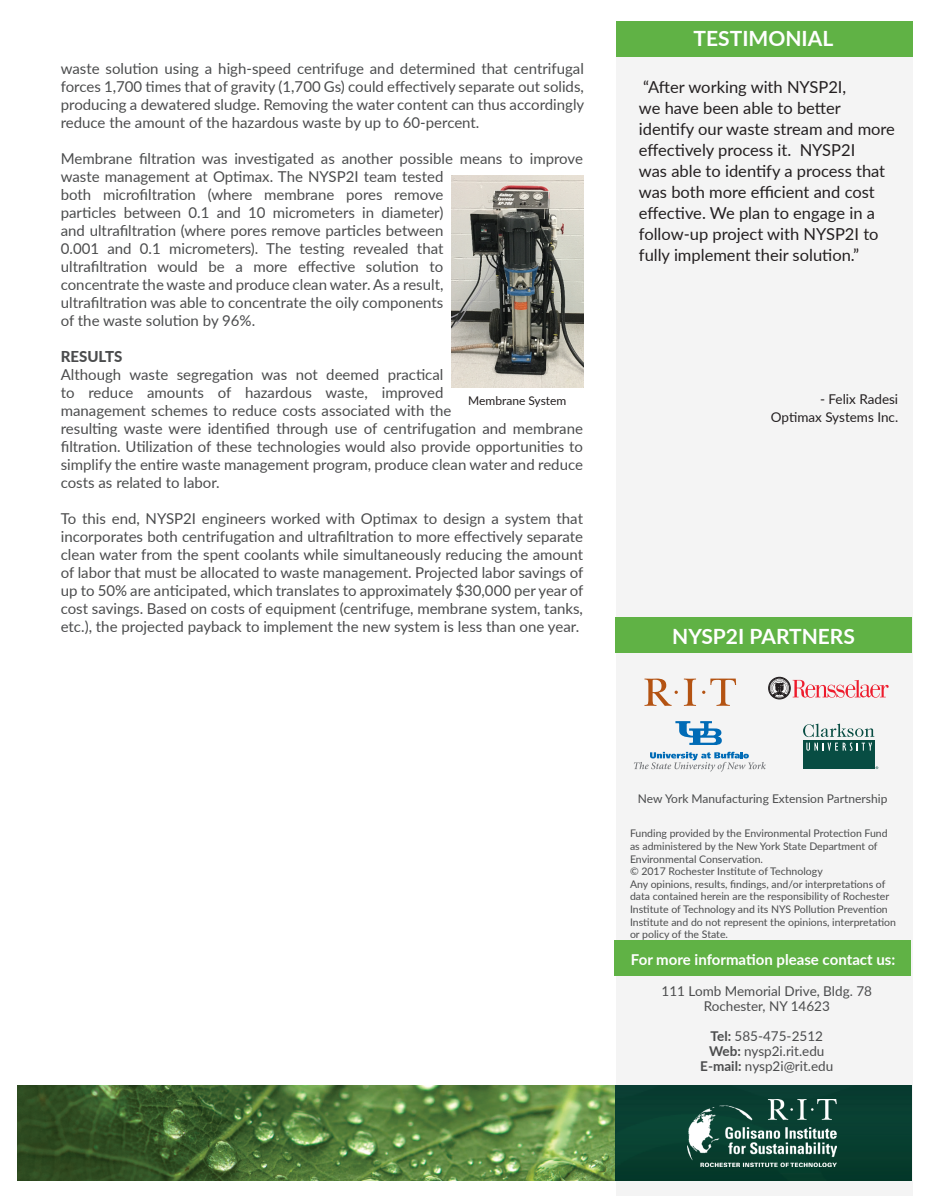
<style>
.page{position:relative;width:932px;height:1202px;background:#fff}
.page>*{position:absolute;margin:0;border:0;box-sizing:border-box;transform-origin:0 0}
.t1{font:700 21px "Lato";color:#fff}
.t2{font:16.5px/21px "Lato";color:#231f20}
.t3{font:15px/18px "Lato";color:#4b4c4d;text-align:justify}
.t4{font:700 15px "Lato";color:#fff}
.t5{font:800 15px "Lato";color:#4b4c4d}
.t6{font:13.5px/15px "Lato";color:#4b4c4d;text-align:center}
.t7{font:13.5px/18px "Lato";color:#231f20;text-align:right}
.t8{font:12px "Lato";color:#4b4c4d}
.t9{font:12px "Lato";color:#231f20}
.t10{font:10.5px/12.6px "Lato";color:#4b4c4d}
.s1{font-weight:700}
</style>
<div class="page">
<div style="left:616px;top:21px;width:296px;height:1174px;background:#f4f4f4"></div>
<div style="left:616px;top:21px;width:296px;height:36px;background:#60b245"></div>
<svg style="left:675px;top:721px;width:46px;height:24px"></svg>
<svg style="left:634px;top:751px;width:131px;height:20px"></svg>
<div style="left:803px;top:741px;width:71px;height:28px;background:#084d43"></div>
<svg style="left:803px;top:723px;width:71px;height:27px"></svg>
<div style="left:768px;top:676px;width:22px;height:23px;border:1px solid #231f20;border-radius:50%"></div>
<div style="left:768px;top:677px;width:22px;height:21px;border:1px solid #231f20;border-radius:50%"></div>
<svg style="left:770px;top:678px;width:118px;height:20px"></svg>
<div style="left:615px;top:617px;width:296px;height:36px;background:#60b245"></div>
<svg style="left:684px;top:678px;width:12px;height:28px"></svg>
<svg style="left:644px;top:678px;width:34px;height:28px"></svg>
<svg style="left:702px;top:678px;width:34px;height:28px"></svg>
<img style="left:18px;top:1085px;width:597px;height:95px">
<div style="left:614px;top:939px;width:296px;height:36px;background:#60b245"></div>
<div style="left:615px;top:1085px;width:296px;height:95px;background:#083d30"></div>
<img style="left:688px;top:1099px;width:148px;height:67px">
<img style="left:451px;top:176px;width:132px;height:211px">
<p class="t3" style="left:61px;top:59px;width:525px">waste solution using a high-speed centrifuge and determined that centrifugal forces 1,700 times that of gravity (1,700 Gs) could effectively separate out solids, producing a dewatered sludge. Removing the water content can thus accordingly reduce the amount of the hazardous waste by up to 60-percent.</p>
<p class="t3" style="left:61px;top:149px;width:523px;text-align:left">Membrane filtration was investigated as another possible means to improve waste management at Optimax. The NYSP2I team tested<br>both microfiltration (where membrane pores remove<br>particles between 0.1 and 10 micrometers in diameter)<br>and ultrafiltration (where pores remove particles between<br>0.001 and 0.1 micrometers). The testing revealed that<br>ultrafiltration would be a more effective solution to<br>concentrate the waste and produce clean water. As a result,<br>ultrafiltration was able to concentrate the oily components<br>of the waste solution by 96%.</p>
<p class="t5" style="left:61px;top:345px;width:63px">RESULTS</p>
<p class="t3" style="left:61px;top:365px;width:523px;text-align:left">Although waste segregation was not deemed practical<br>to reduce amounts of hazardous waste, improved<br>management schemes to reduce costs associated with the<br>resulting waste were identified through use of centrifugation and membrane filtration. Utilization of these technologies would also provide opportunities to simplify the entire waste management program, produce clean water and reduce costs as related to labor.</p>
<p class="t3" style="left:61px;top:509px;width:524px">To this end, NYSP2I engineers worked with Optimax to design a system that incorporates both centrifugation and ultrafiltration to more effectively separate clean water from the spent coolants while simultaneously reducing the amount of labor that must be allocated to waste management. Projected labor savings of up to 50% are anticipated, which translates to approximately $30,000 per year of cost savings. Based on costs of equipment (centrifuge, membrane system, tanks, etc.), the projected payback to implement the new system is less than one year.</p>
<p class="t9" style="left:468px;top:391px;width:100px">Membrane System</p>
<h1 class="t1" style="left:693px;top:23px;width:141px">TESTIMONIAL</h1>
<p class="t2" style="left:639px;top:76px;width:258px">“After working with NYSP2I,<br>we have been able to better identify our waste stream and more effectively process it. NYSP2I<br>was able to identify a process that was both more efficient and cost effective. We plan to engage in a follow-up project with NYSP2I to fully implement their solution.”</p>
<p class="t7" style="left:770px;top:390px;width:129px">- Felix Radesi<br>Optimax Systems Inc.</p>
<h1 class="t1" style="left:672px;top:621px;width:184px">NYSP2I PARTNERS</h1>
<p class="t8" style="left:638px;top:790px;width:251px">New York Manufacturing Extension Partnership</p>
<p class="t10" style="left:630px;top:826px;width:267px">Funding provided by the Environmental Protection Fund as administered by the New York State Department of Environmental Conservation.<br>© 2017 Rochester Institute of Technology<br>Any opinions, results, findings, and/or interpretations of data contained herein are the responsibility of Rochester Institute of Technology and its NYS Pollution Prevention Institute and do not represent the opinions, interpretation or policy of the State.</p>
<p class="t4" style="left:631px;top:948px;width:266px">For more information please contact us:</p>
<p class="t6" style="left:661px;top:983px;width:212px">111 Lomb Memorial Drive, Bldg. 78<br>Rochester, NY 14623</p>
<p class="t6" style="left:700px;top:1028px;width:135px"><span class="s1">Tel:</span> 585-475-2512<br><span class="s1">Web:</span> nysp2i.rit.edu<br><span class="s1">E-mail:</span> nysp2i@rit.edu</p>
</div>
